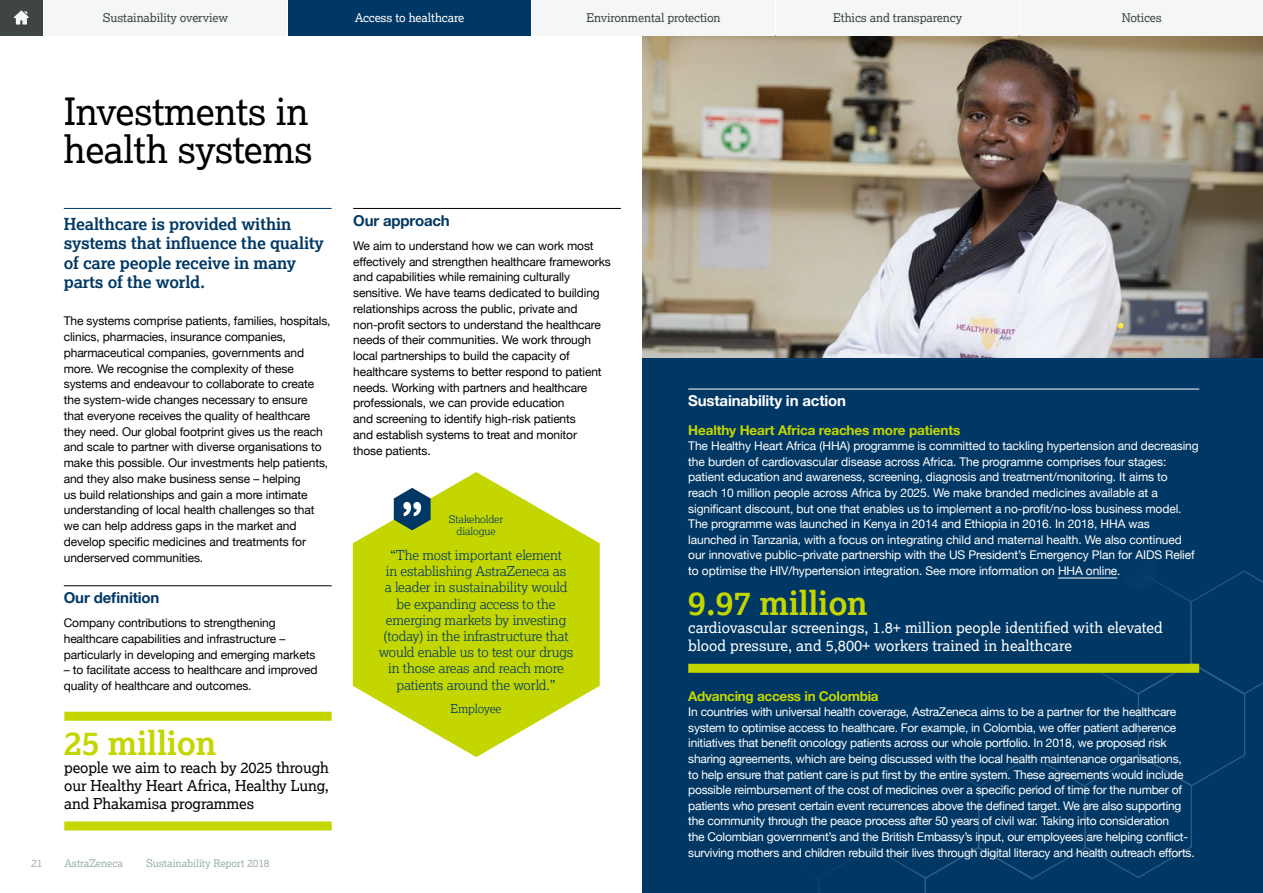
<style>
.page{position:relative;width:1263px;height:893px;background:#fff}
.page>*{position:absolute;margin:0;border:0;box-sizing:border-box;transform-origin:0 0}
.t1{font:37.5px/37.5px "Lexia";letter-spacing:-.01em;color:#000}
.t2{font:700 33px "Lexia";letter-spacing:-.01em;color:#c4d600}
.t3{font:700 16.5px/19.5px "Lexia";letter-spacing:-.01em;color:#003865}
.t4{font:15px/18px "Lexia";color:#fff}
.t5{font:15px/18px "Lexia";letter-spacing:-.01em;color:#000;text-align:justify}
.t6{font:700 15px "Helvetica Neue";letter-spacing:-.01em;color:#003865}
.t7{font:700 15px "Helvetica Neue";letter-spacing:-.01em;color:#fff}
.t8{font:300 13.5px/16.2px "Lexia";letter-spacing:-.01em;color:#003865;text-align:center}
.t9{font:700 13.5px "Helvetica Neue";letter-spacing:-.01em;color:#c4d600}
.t10{font:12px/15.6px "Helvetica Neue";letter-spacing:-.02em;color:#fff}
.t11{font:12px/15.8px "Helvetica Neue";letter-spacing:-.01em;color:#000}
.t12{font:12px "Lexia";letter-spacing:-.01em;color:#3f4444}
.t13{font:12px "Lexia";letter-spacing:-.01em;color:#fff}
.t14{font:300 12px "Lexia";letter-spacing:-.01em;color:#003865}
.t15{font:10.5px "Lexia";letter-spacing:-.01em;color:#9db0ac}
.t16{font:300 10.5px/12.6px "Lexia";letter-spacing:-.01em;color:#003865;text-align:center}
</style>
<div class="page">
<div style="left:642px;top:356px;width:621px;height:537px;background:#003865"></div>
<svg style="left:711px;top:570px;width:552px;height:323px"></svg>
<div style="left:1123px;top:556px;width:33px;height:33px;background:#033a66;border-radius:50%"></div>
<div style="left:1122px;top:555px;width:34px;height:34px;border:1px solid #fff;border-radius:50%"></div>
<img style="left:642px;top:35px;width:621px;height:322px">
<hr style="left:64px;top:208px;width:268px;height:1px;background:#003865">
<hr style="left:64px;top:585px;width:268px;height:1px;background:#000">
<hr style="left:353px;top:208px;width:268px;height:1px;background:#000">
<hr style="left:688px;top:389px;width:511px;height:1px;background:#fff">
<hr style="left:1058px;top:578px;width:59px;height:1px;background:#fff">
<div style="left:688px;top:664px;width:511px;height:9px;background:#c4d600"></div>
<div style="left:64px;top:712px;width:268px;height:9px;background:#c4d600"></div>
<div style="left:64px;top:821px;width:268px;height:9px;background:#c4d600"></div>
<svg style="left:353px;top:472px;width:247px;height:285px;fill:#c4d600"></svg>
<svg style="left:394px;top:488px;width:37px;height:42px"></svg>
<div style="left:0;top:0;width:43px;height:35px;background:#3f4444"></div>
<svg style="left:14px;top:10px;width:15px;height:15px"></svg>
<div style="left:288px;top:0;width:243px;height:35px;background:#003865"></div>
<div style="left:776px;top:0;width:243px;height:35px;background:#f5f7f7"></div>
<div style="left:1020px;top:0;width:243px;height:35px;background:#f5f7f7"></div>
<div style="left:44px;top:0;width:243px;height:35px;background:#f5f7f7"></div>
<div style="left:532px;top:0;width:243px;height:35px;background:#f5f7f7"></div>
<p class="t12" style="left:103px;top:10px;width:127px">Sustainability overview</p>
<p class="t13" style="left:355px;top:10px;width:111px">Access to healthcare</p>
<p class="t12" style="left:586px;top:10px;width:136px">Environmental protection</p>
<p class="t12" style="left:833px;top:10px;width:130px">Ethics and transparency</p>
<p class="t12" style="left:1122px;top:10px;width:42px">Notices</p>
<h1 class="t1" style="left:64px;top:92px;width:250px">Investments in health systems</h1>
<h3 class="t3" style="left:64px;top:214px;width:262px">Healthcare is provided within systems that influence the quality of care people receive in many parts of the world.</h3>
<p class="t11" style="left:64px;top:314px;width:268px">The systems comprise patients, families, hospitals, clinics, pharmacies, insurance companies, pharmaceutical companies, governments and more. We recognise the complexity of these systems and endeavour to collaborate to create the system-wide changes necessary to ensure that everyone receives the quality of healthcare they need. Our global footprint gives us the reach and scale to partner with diverse organisations to make this possible. Our investments help patients, and they also make business sense – helping<br>us build relationships and gain a more intimate understanding of local health challenges so that we can help address gaps in the market and develop specific medicines and treatments for underserved communities.</p>
<p class="t6" style="left:64px;top:586px;width:97px">Our definition</p>
<p class="t11" style="left:64px;top:616px;width:253px">Company contributions to strengthening healthcare capabilities and infrastructure – particularly in developing and emerging markets</p>
<p class="t11" style="left:64px;top:663px;width:255px">– to facilitate access to healthcare and improved quality of healthcare and outcomes.</p>
<h2 class="t2" style="left:64px;top:722px;width:153px">25 million</h2>
<p class="t5" style="left:64px;top:758px;width:266px">people we aim to reach by 2025 through our Healthy Heart Africa, Healthy Lung, and Phakamisa programmes</p>
<p class="t15" style="left:31px;top:857px;width:13px">21</p>
<p class="t15" style="left:64px;top:857px;width:60px">AstraZeneca</p>
<p class="t15" style="left:146px;top:857px;width:125px">Sustainability Report 2018</p>
<p class="t6" style="left:353px;top:209px;width:98px">Our approach</p>
<p class="t11" style="left:353px;top:238px;width:259px">We aim to understand how we can work most effectively and strengthen healthcare frameworks and capabilities while remaining culturally sensitive. We have teams dedicated to building relationships across the public, private and non-profit sectors to understand the healthcare needs of their communities. We work through local partnerships to build the capacity of healthcare systems to better respond to patient needs. Working with partners and healthcare professionals, we can provide education<br>and screening to identify high-risk patients<br>and establish systems to treat and monitor<br>those patients.</p>
<p class="t16" style="left:449px;top:512px;width:56px">Stakeholder dialogue</p>
<p class="t8" style="left:379px;top:547px;width:196px">“The most important element<br>in establishing AstraZeneca as<br>a leader in sustainability would be expanding access to the emerging markets by investing (today) in the infrastructure that would enable us to test our drugs in those areas and reach more patients around the world.”</p>
<p class="t14" style="left:451px;top:701px;width:52px">Employee</p>
<p class="t7" style="left:688px;top:389px;width:159px">Sustainability in action</p>
<p class="t9" style="left:688px;top:419px;width:273px">Healthy Heart Africa reaches more patients</p>
<p class="t10" style="left:688px;top:439px;width:512px">The Healthy Heart Africa (HHA) programme is committed to tackling hypertension and decreasing the burden of cardiovascular disease across Africa. The programme comprises four stages: patient education and awareness, screening, diagnosis and treatment/monitoring. It aims to reach 10 million people across Africa by 2025. We make branded medicines available at a significant discount, but one that enables us to implement a no-profit/no-loss business model.<br>The programme was launched in Kenya in 2014 and Ethiopia in 2016. In 2018, HHA was launched in Tanzania, with a focus on integrating child and maternal health. We also continued our innovative public–private partnership with the US President’s Emergency Plan for AIDS Relief to optimise the HIV/hypertension integration. See more information on HHA online.</p>
<h2 class="t2" style="left:688px;top:582px;width:181px">9.97 million</h2>
<p class="t4" style="left:688px;top:618px;width:476px">cardiovascular screenings, 1.8+ million people identified with elevated blood pressure, and 5,800+ workers trained in healthcare</p>
<p class="t9" style="left:688px;top:685px;width:192px">Advancing access in Colombia</p>
<p class="t10" style="left:688px;top:705px;width:508px">In countries with universal health coverage, AstraZeneca aims to be a partner for the healthcare system to optimise access to healthcare. For example, in Colombia, we offer patient adherence initiatives that benefit oncology patients across our whole portfolio. In 2018, we proposed risk sharing agreements, which are being discussed with the local health maintenance organisations, to help ensure that patient care is put first by the entire system. These agreements would include possible reimbursement of the cost of medicines over a specific period of time for the number of patients who present certain event recurrences above the defined target. We are also supporting the community through the peace process after 50 years of civil war. Taking into consideration<br>the Colombian government’s and the British Embassy’s input, our employees are helping conflict&shy;surviving mothers and children rebuild their lives through digital literacy and health outreach efforts.</p>
</div>
